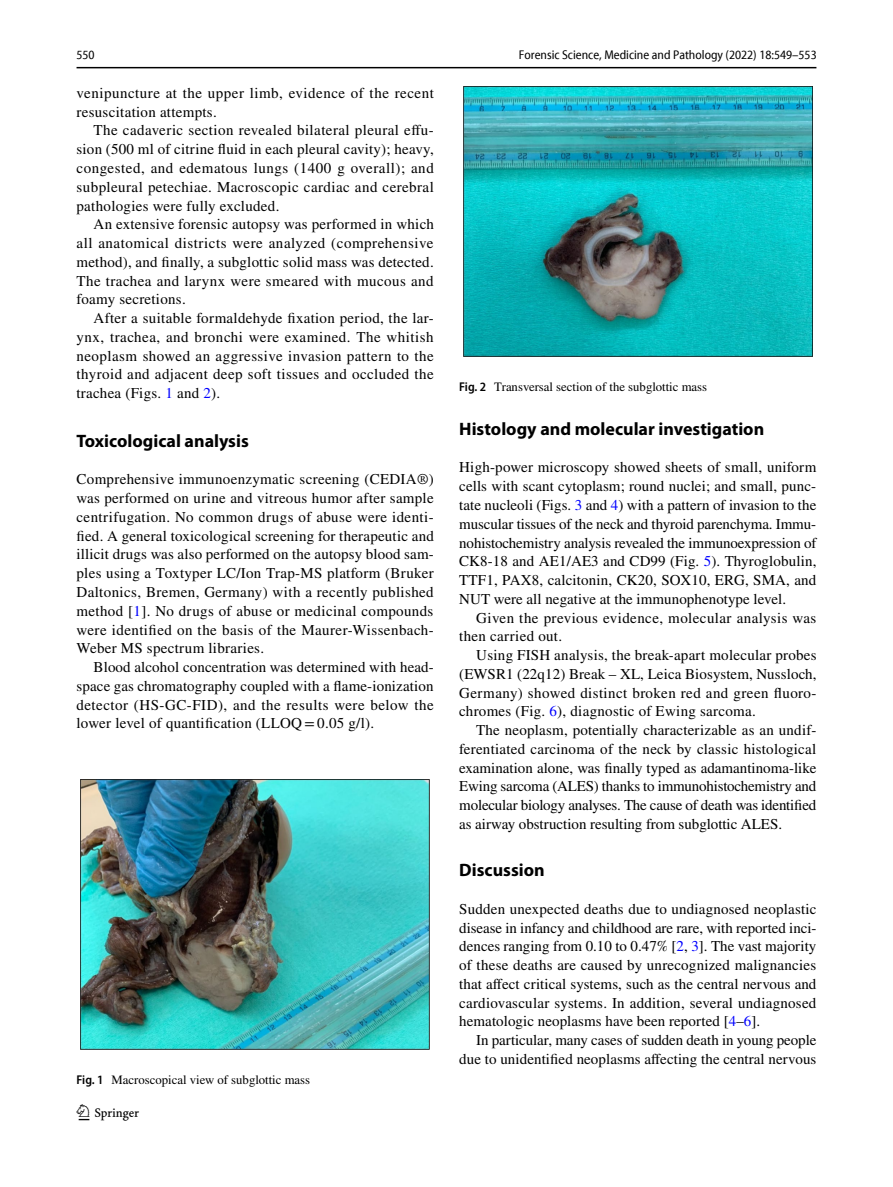
<style>
.page{position:relative;width:893px;height:1187px;background:#fff}
.page>*{position:absolute;margin:0;border:0;box-sizing:border-box;transform-origin:0 0}
.t1{font:22.5px "Springnew Regular 2";color:#000}
.t2{font:700 18px "Myriad Pro";color:#000}
.t3{font:15px/18.8px "STIX";letter-spacing:.02em;color:#000;text-align:justify}
.t4{font:12.75px "STIX";color:#000}
.t5{font:semi-condensed 12.75px "Myriad Pro Unic";color:#000}
.s1{color:#00f}
.s2{font-family:"Myriad Pro";font-weight:600;font-stretch:semi-condensed}
</style>
<div class="page">
<hr style="left:77px;top:67px;width:739px;height:1px;background:#000">
<div style="left:77px;top:779px;width:357px;height:270px;background:linear-gradient(to bottom,#fff,#fff)"></div>
<img style="left:81px;top:779px;width:349px;height:270px">
<div style="left:459px;top:87px;width:357px;height:269px;background:linear-gradient(to bottom,#fff,#fff)"></div>
<img style="left:463px;top:87px;width:349px;height:269px">
<p class="t5" style="left:77px;top:50px;width:20px">550</p>
<p class="t5" style="left:519px;top:50px;width:299px">Forensic Science, Medicine and Pathology (2022) 18:549–553</p>
<p class="t3" style="left:77px;top:84px;width:359px">venipuncture at the upper limb, evidence of the recent resuscitation attempts.</p>
<p class="t3" style="left:77px;top:122px;width:359px;text-indent:17px">The cadaveric section revealed bilateral pleural effu&shy;sion (500 ml of citrine fluid in each pleural cavity); heavy, congested, and edematous lungs (1400 g overall); and subpleural petechiae. Macroscopic cardiac and cerebral pathologies were fully excluded.</p>
<p class="t3" style="left:77px;top:216px;width:359px;text-indent:17px">An extensive forensic autopsy was performed in which all anatomical districts were analyzed (comprehensive method), and finally, a subglottic solid mass was detected.<br>The trachea and larynx were smeared with mucous and foamy secretions.</p>
<p class="t3" style="left:77px;top:309px;width:359px;text-indent:17px">After a suitable formaldehyde fixation period, the lar&shy;ynx, trachea, and bronchi were examined. The whitish neoplasm showed an aggressive invasion pattern to the thyroid and adjacent deep soft tissues and occluded the trachea (Figs. <span class="s1">1</span> and <span class="s1">2</span>).</p>
<p class="t2" style="left:77px;top:429px;width:174px">Toxicological analysis</p>
<p class="t3" style="left:77px;top:471px;width:359px">Comprehensive immunoenzymatic screening (CEDIA®) was performed on urine and vitreous humor after sample centrifugation. No common drugs of abuse were identi&shy;fied. A general toxicological screening for therapeutic and illicit drugs was also performed on the autopsy blood sam&shy;ples using a Toxtyper LC/Ion Trap-MS platform (Bruker Daltonics, Bremen, Germany) with a recently published method [<span class="s1">1</span>]. No drugs of abuse or medicinal compounds were identified on the basis of the Maurer-Wissenbach-Weber MS spectrum libraries.</p>
<p class="t3" style="left:77px;top:658px;width:359px;text-indent:17px">Blood alcohol concentration was determined with head&shy;space gas chromatography coupled with a flame-ionization detector (HS-GC-FID), and the results were below the lower level of quantification (LLOQ =0.05 g/l).</p>
<p class="t4" style="left:77px;top:1071px;width:235px"><span class="s2">Fig. 1</span> Macroscopical view of subglottic mass</p>
<h1 class="t1" style="left:79px;top:1104px;width:62px">1 3</h1>
<p class="t4" style="left:459px;top:378px;width:249px"><span class="s2">Fig. 2</span> Transversal section of the subglottic mass</p>
<p class="t2" style="left:459px;top:417px;width:306px">Histology and molecular investigation</p>
<p class="t3" style="left:459px;top:459px;width:359px">High-power microscopy showed sheets of small, uniform cells with scant cytoplasm; round nuclei; and small, punc&shy;tate nucleoli (Figs. <span class="s1">3</span> and <span class="s1">4</span>) with a pattern of invasion to the muscular tissues of the neck and thyroid parenchyma. Immu&shy;nohistochemistry analysis revealed the immunoexpression of CK8-18 and AE1/AE3 and CD99 (Fig. <span class="s1">5</span>). Thyroglobulin, TTF1, PAX8, calcitonin, CK20, SOX10, ERG, SMA, and NUT were all negative at the immunophenotype level.</p>
<p class="t3" style="left:459px;top:609px;width:359px;text-indent:17px">Given the previous evidence, molecular analysis was then carried out.</p>
<p class="t3" style="left:459px;top:646px;width:359px;text-indent:17px">Using FISH analysis, the break-apart molecular probes (EWSR1 (22q12) Break – XL, Leica Biosystem, Nussloch, Germany) showed distinct broken red and green fluoro&shy;chromes (Fig. <span class="s1">6</span>), diagnostic of Ewing sarcoma.</p>
<p class="t3" style="left:459px;top:721px;width:359px;text-indent:17px">The neoplasm, potentially characterizable as an undif&shy;ferentiated carcinoma of the neck by classic histological examination alone, was finally typed as adamantinoma-like Ewing sarcoma (ALES) thanks to immunohistochemistry and molecular biology analyses. The cause of death was identified as airway obstruction resulting from subglottic ALES.</p>
<p class="t2" style="left:459px;top:858px;width:87px">Discussion</p>
<p class="t3" style="left:459px;top:900px;width:359px">Sudden unexpected deaths due to undiagnosed neoplastic disease in infancy and childhood are rare, with reported inci&shy;dences ranging from 0.10 to 0.47% [<span class="s1">2</span>, <span class="s1">3</span>]. The vast majority of these deaths are caused by unrecognized malignancies that affect critical systems, such as the central nervous and cardiovascular systems. In addition, several undiagnosed hematologic neoplasms have been reported [<span class="s1">4</span>–<span class="s1">6</span>].</p>
<p class="t3" style="left:459px;top:1031px;width:359px;text-align:right">In particular, many cases of sudden death in young people due to unidentified neoplasms affecting the central nervous</p>
</div>
